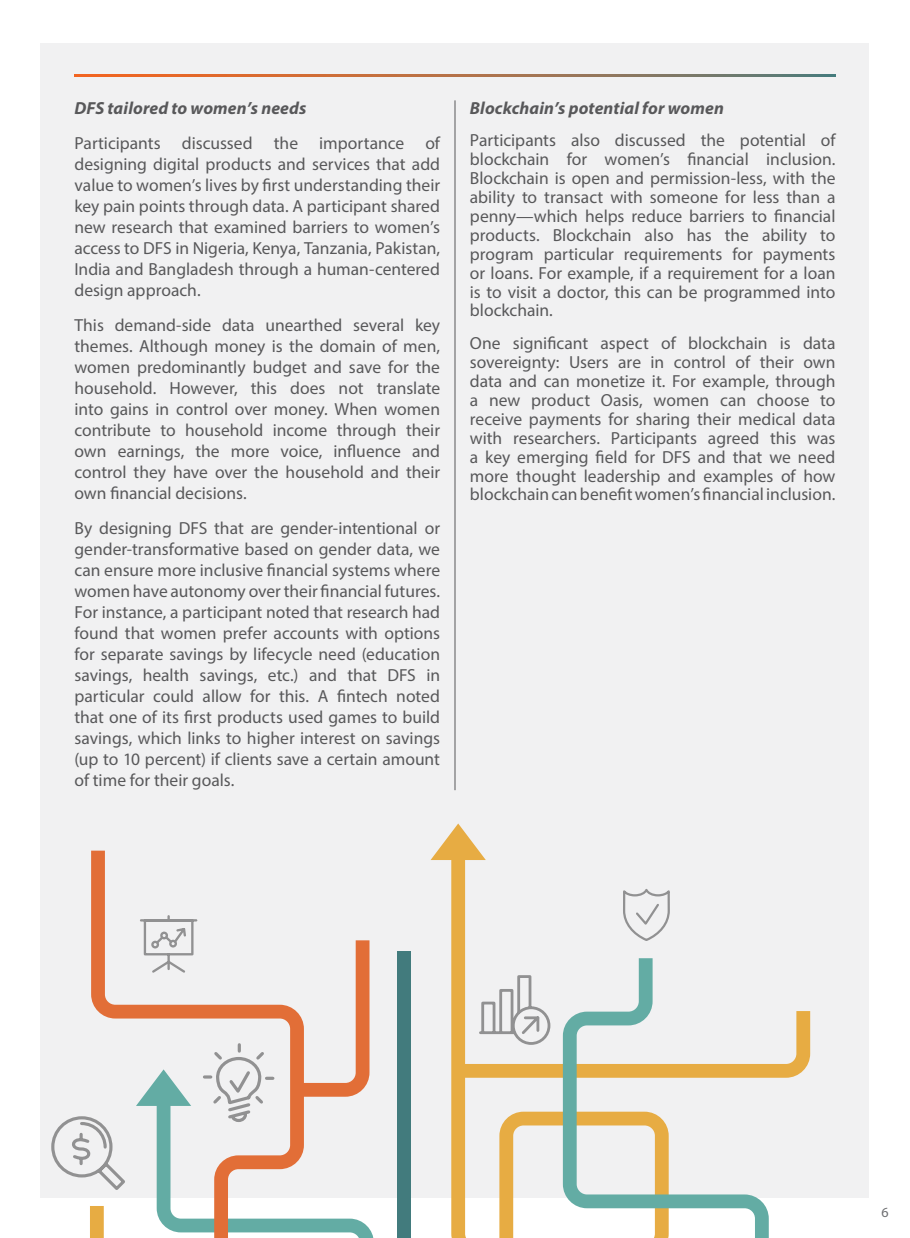
<style>
.page{position:relative;width:910px;height:1238px;background:#fff}
.page>*{position:absolute;margin:0;border:0;box-sizing:border-box;transform-origin:0 0}
.t1{font:17.5px/21px "Myriad Pro";color:#58585a;text-align:justify}
.t2{font:italic 700 17.5px "Myriad Pro";letter-spacing:.005em;color:#58585a}
.t3{font:14px "Myriad Pro";color:#6d6e71}
</style>
<div class="page">
<div style="left:40px;top:44px;width:828px;height:1153px;background:#f1f1f2"></div>
<svg style="left:74px;top:74px;width:761px;height:3px;background:#ad714a"></svg>
<hr style="left:454px;top:100px;width:1px;height:690px;background:#58585a">
<svg style="left:429px;top:823px;width:381px;height:414px"></svg>
<svg style="left:463px;top:958px;width:305px;height:279px"></svg>
<svg style="left:91px;top:850px;width:278px;height:178px"></svg>
<div style="left:397px;top:950px;width:14px;height:287px;background:#427b7d"></div>
<svg style="left:131px;top:914px;width:72px;height:69px"></svg>
<svg style="left:460px;top:960px;width:102px;height:93px"></svg>
<svg style="left:618px;top:874px;width:59px;height:67px"></svg>
<svg style="left:40px;top:1028px;width:334px;height:209px"></svg>
<p class="t2" style="left:74px;top:96px;width:233px">DFS tailored to women’s needs</p>
<p class="t1" style="left:74px;top:132px;width:367px">Participants discussed the importance of designing digital products and services that add value to women’s lives by first understanding their key pain points through data. A participant shared new research that examined barriers to women’s access to DFS in Nigeria, Kenya, Tanzania, Pakistan, India and Bangladesh through a human-centered design approach.</p>
<p class="t1" style="left:74px;top:314px;width:367px">This demand-side data unearthed several key themes. Although money is the domain of men, women predominantly budget and save for the household. However, this does not translate into gains in control over money. When women contribute to household income through their own earnings, the more voice, influence and control they have over the household and their own financial decisions.</p>
<p class="t1" style="left:74px;top:517px;width:367px">By designing DFS that are gender-intentional or gender-transformative based on gender data, we can ensure more inclusive financial systems where women have autonomy over their financial futures.<br>For instance, a participant noted that research had found that women prefer accounts with options for separate savings by lifecycle need (education savings, health savings, etc.) and that DFS in particular could allow for this. A fintech noted that one of its first products used games to build savings, which links to higher interest on savings (up to 10 percent) if clients save a certain amount of time for their goals.</p>
<p class="t2" style="left:470px;top:96px;width:255px">Blockchain’s potential for women</p>
<p class="t1" style="left:470px;top:131px;width:367px;line-height:18.9px">Participants also discussed the potential of blockchain for women’s financial inclusion.<br>Blockchain is open and permission-less, with the ability to transact with someone for less than a penny—which helps reduce barriers to financial products. Blockchain also has the ability to program particular requirements for payments or loans. For example, if a requirement for a loan is to visit a doctor, this can be programmed into blockchain.</p>
<p class="t1" style="left:470px;top:334px;width:367px;line-height:18.9px">One significant aspect of blockchain is data sovereignty: Users are in control of their own data and can monetize it. For example, through a new product Oasis, women can choose to receive payments for sharing their medical data with researchers. Participants agreed this was a key emerging field for DFS and that we need more thought leadership and examples of how blockchain can benefit women’s financial inclusion.</p>
<p class="t3" style="left:881px;top:1203px;width:9px">6</p>
</div>
